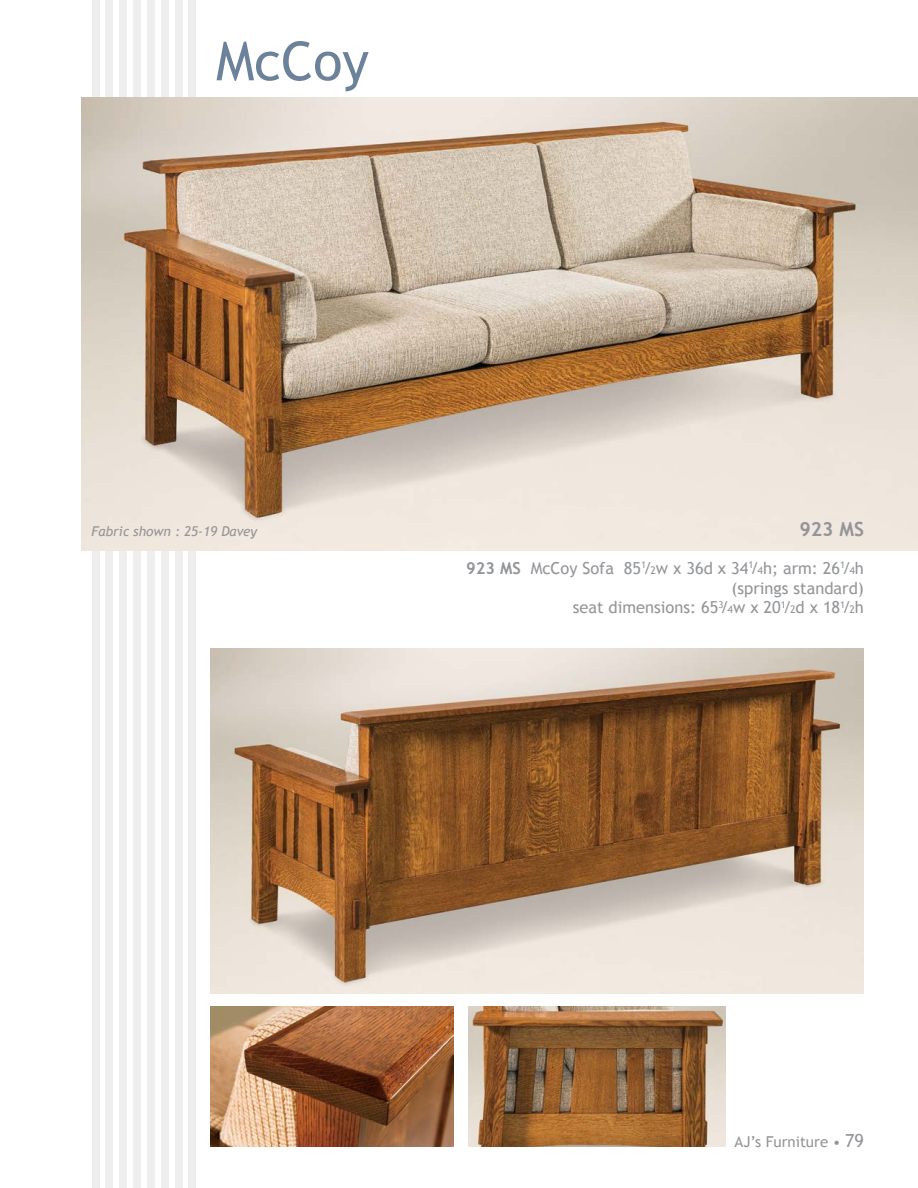
<style>
.page{position:relative;width:918px;height:1188px;background:#fff}
.page>*{position:absolute;margin:0;border:0;box-sizing:border-box;transform-origin:0 0}
.t1{font:54px "Trebuchet MS";color:#6c829a}
.t2{font:700 19.5px "Trebuchet MS";color:#939598}
.t3{font:16.5px/19.8px "Trebuchet MS";color:#939598;text-align:right}
.t4{font:15px "Trebuchet MS";color:#939598}
.t5{font:italic 13.5px "Trebuchet MS";color:#939598}
.s1{font-weight:700}
.s2{font-size:10.5px}
.s3{font-size:18px}
</style>
<div class="page">
<div style="left:92px;top:0;width:7px;height:1188px;background:#eee"></div>
<div style="left:106px;top:0;width:7px;height:1188px;background:#eee"></div>
<div style="left:119px;top:0;width:8px;height:1188px;background:#eee"></div>
<div style="left:133px;top:0;width:8px;height:1188px;background:#eee"></div>
<div style="left:147px;top:0;width:8px;height:1188px;background:#eee"></div>
<div style="left:161px;top:0;width:8px;height:1188px;background:#eee"></div>
<div style="left:175px;top:0;width:7px;height:1188px;background:#eee"></div>
<div style="left:189px;top:0;width:7px;height:1188px;background:#eee"></div>
<img style="left:81px;top:97px;width:837px;height:454px">
<img style="left:211px;top:648px;width:653px;height:346px">
<img style="left:211px;top:1007px;width:242px;height:140px">
<img style="left:469px;top:1007px;width:256px;height:140px">
<h1 class="t1" style="left:216px;top:30px;width:154px">McCoy</h1>
<p class="t5" style="left:92px;top:523px;width:167px">Fabric shown : 25-19 Davey</p>
<p class="t2" style="left:799px;top:517px;width:66px">923 MS</p>
<p class="t3" style="left:466px;top:558px;width:399px"><span class="s1">923 MS</span> McCoy Sofa 85<sup>1</sup>/<span class="s2">2</span>w x 36d x 34<sup>1</sup>/<span class="s2">4</span>h; arm: 26<sup>1</sup>/<span class="s2">4</span>h (springs standard)<br>seat dimensions: 65<sup>3</sup>/<span class="s2">4</span>w x 20<sup>1</sup>/<span class="s2">2</span>d x 18<sup>1</sup>/<span class="s2">2</span>h</p>
<p class="t4" style="left:735px;top:1133px;width:131px">AJ’s Furniture • <span class="s3">79</span></p>
</div>
